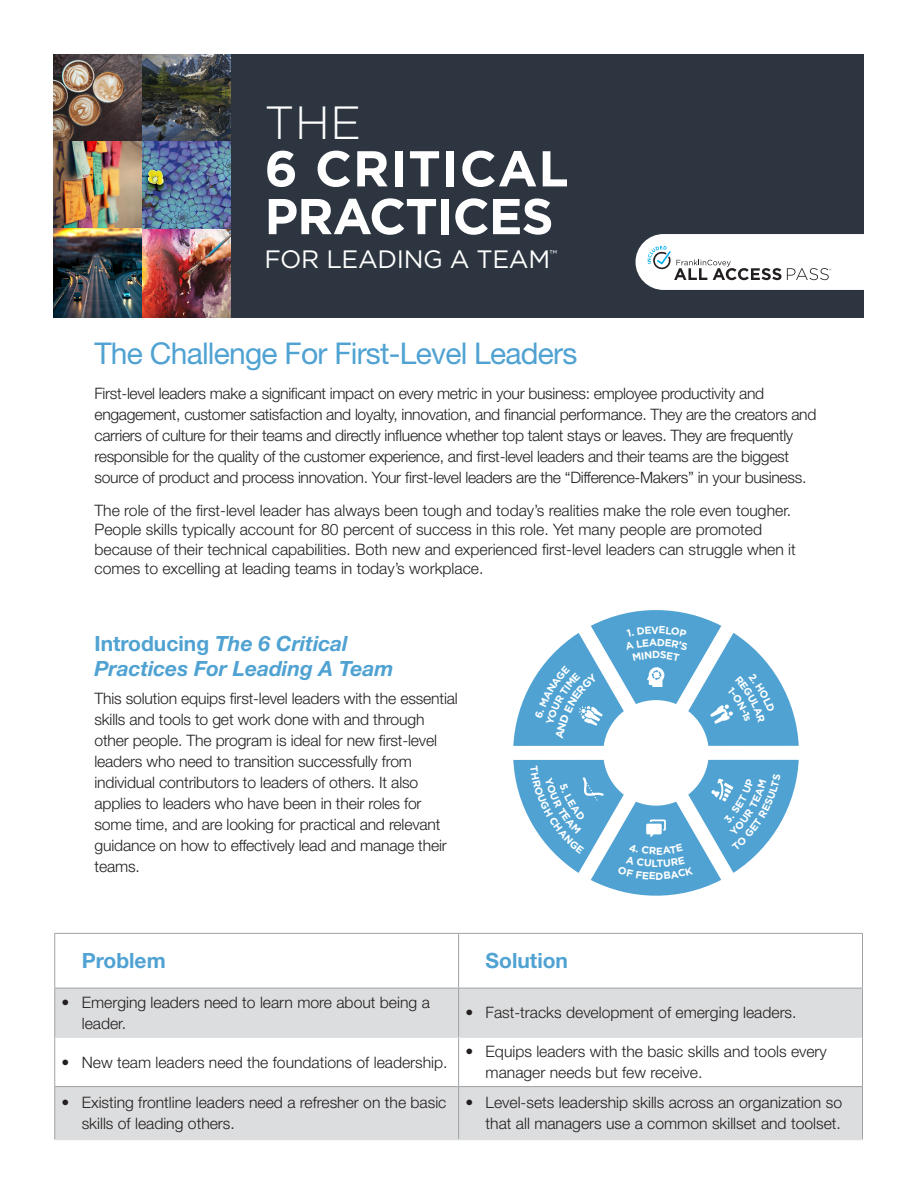
<style>
.page{position:relative;width:918px;height:1188px;background:#fff}
.page>*{position:absolute;margin:0;border:0;box-sizing:border-box;transform-origin:0 0}
.t1{font:700 50.25px/47.7px "Gotham";letter-spacing:-.02em;color:#fff}
.t2{font:300 46.5px "Gotham";color:#fff}
.t3{font:30px "Helvetica Neue LT Std";letter-spacing:-.025em;color:#4fa2d2}
.t4{font:25.2px "Gotham";letter-spacing:-.015em;color:#fff}
.t5{font:italic 700 21px/25.2px "Helvetica Neue LT Std";color:#4fa2d2}
.t6{font:700 21px "Helvetica Neue LT Std";color:#4fa2d2}
.t7{font:300 15.75px/21px "Helvetica Neue LT Std";letter-spacing:-.01em;color:#231f20}
.t8{font:11.1px "Gotham";color:#fff}
.t9{font:700 10.35px "Gotham";color:#fff}
.s1{font-style:normal}
</style>
<div class="page">
<div style="left:54px;top:54px;width:810px;height:264px;background:#2d3640"></div>
<svg style="left:636px;top:234px;width:228px;height:56px;background:#e9eaeb"></svg>
<img style="left:53px;top:54px;width:177px;height:264px">
<svg style="left:55px;top:934px;width:807px;height:54px"></svg>
<svg style="left:55px;top:989px;width:807px;height:150px;fill:#dcddde"></svg>
<hr style="left:54px;top:933px;width:405px;height:1px;background:#9fa2a5">
<hr style="left:54px;top:934px;width:1px;height:54px;background:#9fa2a5">
<hr style="left:459px;top:933px;width:404px;height:1px;background:#9fa2a5">
<hr style="left:458px;top:934px;width:1px;height:54px;background:#9fa2a5">
<hr style="left:862px;top:934px;width:1px;height:54px;background:#9fa2a5">
<hr style="left:458px;top:988px;width:1px;height:49px;background:#9fa2a5">
<hr style="left:54px;top:1037px;width:1px;height:49px;background:#9fa2a5">
<hr style="left:458px;top:1038px;width:1px;height:48px;background:#9fa2a5">
<hr style="left:862px;top:1037px;width:1px;height:49px;background:#9fa2a5">
<hr style="left:458px;top:1087px;width:1px;height:52px;background:#9fa2a5">
<hr style="left:54px;top:988px;width:1px;height:49px;background:#9fa2a5">
<hr style="left:54px;top:988px;width:405px;height:1px;background:#9fa2a5">
<hr style="left:55px;top:1037px;width:404px;height:1px;background:#dcddde">
<hr style="left:54px;top:1087px;width:1px;height:52px;background:#9fa2a5">
<hr style="left:54px;top:1086px;width:405px;height:1px;background:#9fa2a5">
<hr style="left:54px;top:1139px;width:405px;height:1px;background:#dcddde">
<hr style="left:459px;top:1086px;width:404px;height:1px;background:#9fa2a5">
<hr style="left:862px;top:1087px;width:1px;height:52px;background:#9fa2a5">
<hr style="left:459px;top:1139px;width:404px;height:1px;background:#dcddde">
<hr style="left:459px;top:988px;width:404px;height:1px;background:#9fa2a5">
<hr style="left:862px;top:988px;width:1px;height:49px;background:#9fa2a5">
<hr style="left:459px;top:1037px;width:403px;height:1px;background:#dcddde">
<svg style="left:513px;top:760px;width:286px;height:136px"></svg>
<svg style="left:513px;top:610px;width:286px;height:136px"></svg>
<h2 class="t2" style="left:265px;top:93px;width:98px">THE</h2>
<h1 class="t1" style="left:265px;top:144px;width:307px">6 CRITICAL<br>PRACTICES</h1>
<h3 class="t4" style="left:265px;top:243px;width:287px">FOR LEADING A TEAM</h3>
<p class="t8" style="left:550px;top:247px;width:9px">™</p>
<h3 class="t3" style="left:94px;top:336px;width:485px">The Challenge For First-Level Leaders</h3>
<p class="t7" style="left:94px;top:382px;width:723px">First-level leaders make a significant impact on every metric in your business: employee productivity and engagement, customer satisfaction and loyalty, innovation, and financial performance. They are the creators and carriers of culture for their teams and directly influence whether top talent stays or leaves. They are frequently responsible for the quality of the customer experience, and first-level leaders and their teams are the biggest source of product and process innovation. Your first-level leaders are the “Difference-Makers” in your business.</p>
<p class="t7" style="left:94px;top:500px;width:703px;line-height:19.5px">The role of the first-level leader has always been tough and today’s realities make the role even tougher.<br>People skills typically account for 80 percent of success in this role. Yet many people are promoted because of their technical capabilities. Both new and experienced first-level leaders can struggle when it comes to excelling at leading teams in today’s workplace.</p>
<h3 class="t5" style="left:94px;top:630px;width:301px"><span class="s1">Introducing</span> The 6 Critical<br>Practices For Leading A Team</h3>
<p class="t7" style="left:94px;top:688px;width:365px">This solution equips first-level leaders with the essential skills and tools to get work done with and through other people. The program is ideal for new first-level leaders who need to transition successfully from individual contributors to leaders of others. It also applies to leaders who have been in their roles for some time, and are looking for practical and relevant guidance on how to effectively lead and manage their teams.</p>
<p class="t9" style="left:651px;top:623px;width:9px">V</p>
<p class="t9" style="left:652px;top:648px;width:10px">D</p>
<h3 class="t6" style="left:82px;top:948px;width:85px">Problem</h3>
<h3 class="t6" style="left:486px;top:948px;width:84px">Solution</h3>
<p class="t7" style="left:82px;top:991px;width:350px;text-indent:-20px">• Emerging leaders need to learn more about being a leader.</p>
<p class="t7" style="left:465px;top:1002px;width:333px">• Fast-tracks development of emerging leaders.</p>
<p class="t7" style="left:61px;top:1051px;width:388px">• New team leaders need the foundations of leadership.</p>
<p class="t7" style="left:486px;top:1041px;width:343px;text-indent:-20px">• Equips leaders with the basic skills and tools every manager needs but few receive.</p>
<p class="t7" style="left:82px;top:1092px;width:366px;text-indent:-20px">• Existing frontline leaders need a refresher on the basic skills of leading others.</p>
<p class="t7" style="left:465px;top:1092px;width:378px;text-align:right">• Level-sets leadership skills across an organization so that all managers use a common skillset and toolset.</p>
</div>
